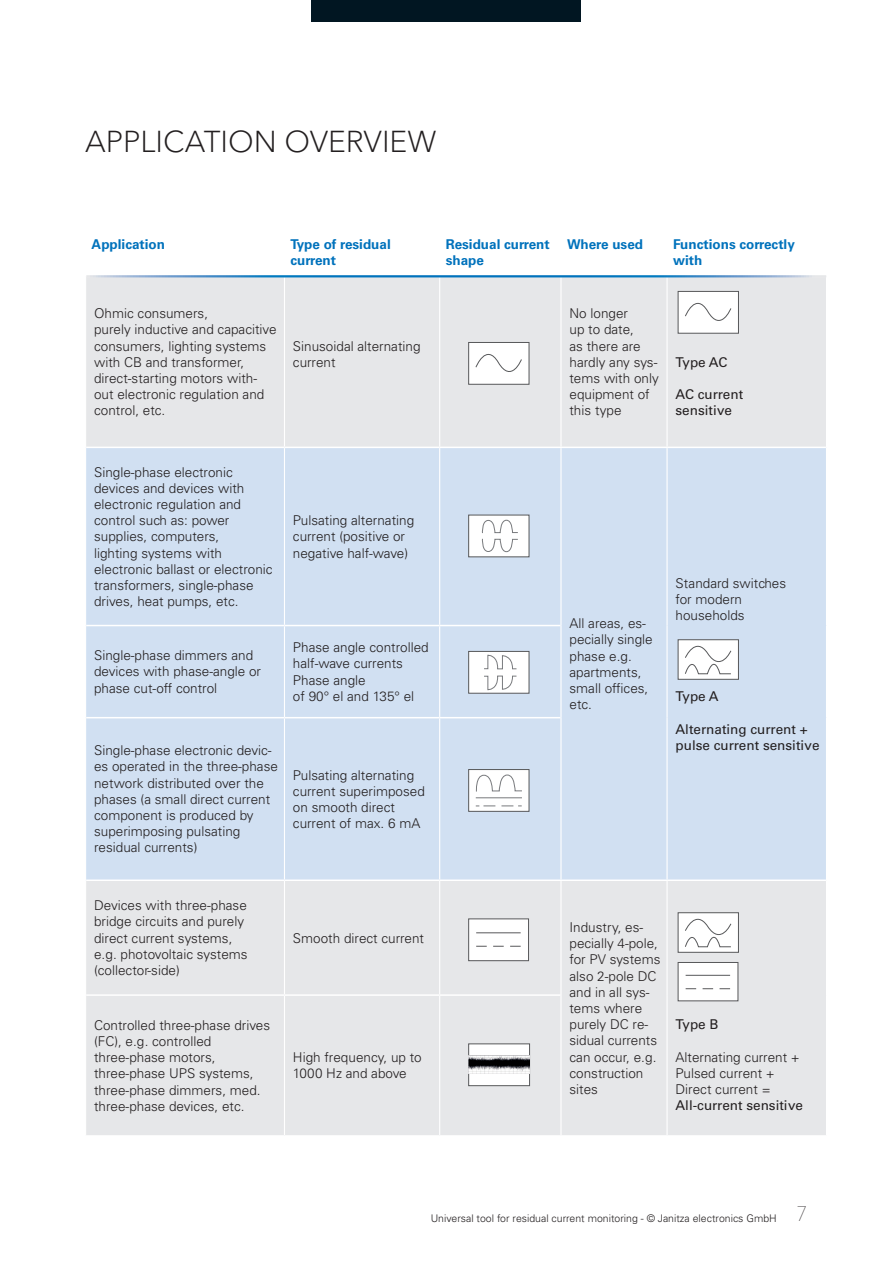
<style>
.page{position:relative;width:893px;height:1263px;background:#fff}
.page>*{position:absolute;margin:0;border:0;box-sizing:border-box;transform-origin:0 0}
.t1{font:300 30px "Avenir Next LT Pro";color:#231f20}
.t2{font:300 13.5px/16.2px "Univers LT Std";color:#231f20}
.t3{font:13.5px/16.2px "Univers LT Std";color:#231f20}
.t4{font:700 13.5px/16.2px "Univers LT Std";color:#0072bc}
.t5{font:300 10.5px "Univers LT Std";color:#231f20}
.s1{font-family:"Avenir Next LT Pro";font-weight:200;font-size:21px}
</style>
<div class="page">
<div style="left:312px;top:0;width:269px;height:21px;background:#011622"></div>
<div style="left:86px;top:277px;width:740px;height:858px;background:#e6e7e9"></div>
<div style="left:86px;top:448px;width:740px;height:431px;background:#d1e0f2"></div>
<hr style="left:284px;top:277px;width:1px;height:170px;background:#fff">
<hr style="left:439px;top:277px;width:1px;height:170px;background:#fff">
<hr style="left:560px;top:277px;width:2px;height:170px;background:#fff">
<hr style="left:666px;top:277px;width:2px;height:170px;background:#fff">
<hr style="left:284px;top:448px;width:1px;height:177px;background:#fff">
<hr style="left:439px;top:448px;width:1px;height:177px;background:#fff">
<hr style="left:560px;top:448px;width:2px;height:177px;background:#fff">
<hr style="left:666px;top:448px;width:2px;height:177px;background:#fff">
<hr style="left:666px;top:625px;width:2px;height:93px;background:#fff">
<hr style="left:666px;top:718px;width:2px;height:161px;background:#fff">
<hr style="left:284px;top:626px;width:1px;height:91px;background:#fff">
<hr style="left:439px;top:626px;width:1px;height:91px;background:#fff">
<hr style="left:560px;top:625px;width:2px;height:93px;background:#fff">
<hr style="left:284px;top:718px;width:1px;height:161px;background:#fff">
<hr style="left:439px;top:718px;width:1px;height:161px;background:#fff">
<hr style="left:560px;top:718px;width:2px;height:161px;background:#fff">
<hr style="left:284px;top:881px;width:1px;height:113px;background:#fff">
<hr style="left:439px;top:881px;width:1px;height:113px;background:#fff">
<hr style="left:560px;top:881px;width:2px;height:114px;background:#fff">
<hr style="left:666px;top:881px;width:2px;height:114px;background:#fff">
<hr style="left:666px;top:995px;width:2px;height:140px;background:#fff">
<hr style="left:284px;top:996px;width:1px;height:139px;background:#fff">
<hr style="left:439px;top:996px;width:1px;height:139px;background:#fff">
<hr style="left:560px;top:995px;width:2px;height:140px;background:#fff">
<hr style="left:86px;top:447px;width:198px;height:1px;background:#fff">
<hr style="left:284px;top:447px;width:156px;height:1px;background:#fff">
<hr style="left:440px;top:447px;width:121px;height:1px;background:#fff">
<hr style="left:561px;top:447px;width:106px;height:1px;background:#fff">
<hr style="left:667px;top:447px;width:159px;height:1px;background:#fff">
<hr style="left:86px;top:625px;width:198px;height:1px;background:#fff">
<hr style="left:284px;top:625px;width:156px;height:1px;background:#fff">
<hr style="left:440px;top:625px;width:120px;height:1px;background:#fff">
<hr style="left:86px;top:717px;width:198px;height:1px;background:#fff">
<hr style="left:284px;top:717px;width:156px;height:1px;background:#fff">
<hr style="left:440px;top:717px;width:120px;height:1px;background:#fff">
<hr style="left:86px;top:879px;width:198px;height:2px;background:#fff">
<hr style="left:284px;top:879px;width:156px;height:2px;background:#fff">
<hr style="left:440px;top:879px;width:121px;height:2px;background:#fff">
<hr style="left:561px;top:879px;width:106px;height:2px;background:#fff">
<hr style="left:667px;top:879px;width:159px;height:2px;background:#fff">
<hr style="left:86px;top:994px;width:198px;height:2px;background:#fff">
<hr style="left:284px;top:994px;width:156px;height:2px;background:#fff">
<hr style="left:440px;top:994px;width:120px;height:2px;background:#fff">
<div style="left:678px;top:291px;width:61px;height:43px;background:#fff;border:1px solid #57585a"></div>
<svg style="left:685px;top:291px;width:47px;height:43px"></svg>
<div style="left:678px;top:639px;width:61px;height:41px;background:#fff;border:1px solid #57585a"></div>
<svg style="left:685px;top:635px;width:47px;height:39px"></svg>
<div style="left:678px;top:912px;width:61px;height:41px;background:#fff;border:1px solid #57585a"></div>
<svg style="left:685px;top:908px;width:47px;height:39px"></svg>
<div style="left:678px;top:962px;width:60px;height:39px;background:#fff;border:1px solid #57585a"></div>
<hr style="left:686px;top:975px;width:44px;height:1px;background:#57585a">
<div style="left:468px;top:342px;width:61px;height:43px;background:#fff;border:1px solid #57585a"></div>
<svg style="left:475px;top:342px;width:47px;height:43px"></svg>
<div style="left:468px;top:918px;width:61px;height:43px;background:#fff;border:1px solid #57585a"></div>
<hr style="left:476px;top:932px;width:45px;height:1px;background:#57585a">
<div style="left:468px;top:515px;width:61px;height:42px;background:#fff;border:1px solid #57585a"></div>
<svg style="left:482px;top:519px;width:36px;height:33px"></svg>
<div style="left:468px;top:651px;width:61px;height:43px;background:#fff;border:1px solid #57585a"></div>
<svg style="left:484px;top:654px;width:33px;height:36px"></svg>
<div style="left:468px;top:769px;width:61px;height:43px;background:#fff;border:1px solid #57585a"></div>
<hr style="left:476px;top:797px;width:46px;height:1px;background:#787a7d">
<svg style="left:475px;top:774px;width:47px;height:18px"></svg>
<svg style="left:476px;top:805px;width:19px;height:1px"></svg>
<svg style="left:501px;top:805px;width:21px;height:1px"></svg>
<div style="left:468px;top:1043px;width:62px;height:43px;background:#fff;border:1px solid #57585a"></div>
<img style="left:468px;top:1056px;width:61px;height:17px">
<h1 class="t1" style="left:85px;top:124px;width:353px">APPLICATION OVERVIEW</h1>
<p class="t4" style="left:92px;top:236px;width:75px">Application</p>
<p class="t4" style="left:290px;top:236px;width:102px">Type of residual current</p>
<p class="t4" style="left:446px;top:236px;width:106px">Residual current shape</p>
<p class="t4" style="left:567px;top:236px;width:78px">Where used</p>
<p class="t4" style="left:673px;top:236px;width:123px">Functions correctly with</p>
<p class="t2" style="left:94px;top:305px;width:184px">Ohmic consumers,<br>purely inductive and capacitive consumers, lighting systems with CB and transformer, direct-starting motors with&shy;out electronic regulation and control, etc.</p>
<p class="t2" style="left:293px;top:338px;width:129px">Sinusoidal alternating current</p>
<p class="t2" style="left:569px;top:305px;width:91px">No longer<br>up to date,<br>as there are hardly any sys&shy;tems with only equipment of this type</p>
<p class="t3" style="left:676px;top:354px;width:53px">Type AC</p>
<p class="t3" style="left:676px;top:386px;width:69px">AC current sensitive</p>
<p class="t2" style="left:94px;top:464px;width:180px">Single-phase electronic devices and devices with electronic regulation and control such as: power supplies, computers,<br>lighting systems with electronic ballast or electronic transformers, single-phase drives, heat pumps, etc.</p>
<p class="t2" style="left:293px;top:512px;width:123px">Pulsating alternating current (positive or negative half-wave)</p>
<p class="t2" style="left:94px;top:647px;width:169px">Single-phase dimmers and devices with phase-angle or phase cut-off control</p>
<p class="t2" style="left:293px;top:639px;width:137px">Phase angle controlled half-wave currents<br>Phase angle<br>of 90° el and 135° el</p>
<p class="t2" style="left:94px;top:742px;width:185px">Single-phase electronic devic&shy;es operated in the three-phase network distributed over the phases (a small direct current component is produced by superimposing pulsating residual currents)</p>
<p class="t2" style="left:293px;top:767px;width:133px">Pulsating alternating current superimposed on smooth direct current of max. 6 mA</p>
<p class="t2" style="left:569px;top:615px;width:85px">All areas, es&shy;pecially single phase e.g. apartments, small offices, etc.</p>
<p class="t2" style="left:676px;top:575px;width:112px">Standard switches for modern households</p>
<p class="t3" style="left:676px;top:688px;width:45px">Type A</p>
<p class="t3" style="left:676px;top:721px;width:145px">Alternating current + pulse current sensitive</p>
<p class="t2" style="left:94px;top:897px;width:155px">Devices with three-phase bridge circuits and purely direct current systems, e.g. photovoltaic systems (collector-side)</p>
<p class="t2" style="left:94px;top:1017px;width:178px">Controlled three-phase drives (FC), e.g. controlled three-phase motors, three-phase UPS systems, three-phase dimmers, med. three-phase devices, etc.</p>
<p class="t2" style="left:293px;top:930px;width:133px">Smooth direct current</p>
<p class="t2" style="left:569px;top:919px;width:92px">Industry, es&shy;pecially 4-pole, for PV systems also 2-pole DC and in all sys&shy;tems where purely DC re&shy;sidual currents can occur, e.g. construction sites</p>
<p class="t2" style="left:293px;top:1049px;width:130px">High frequency, up to<br>1000 Hz and above</p>
<p class="t3" style="left:676px;top:1016px;width:44px">Type B</p>
<p class="t2" style="left:676px;top:1049px;width:126px">Alternating current +<br>Pulsed current +<br>Direct current =</p>
<p class="t3" style="left:676px;top:1097px;width:129px">All-current sensitive</p>
<p class="t5" style="left:431px;top:1211px;width:379px">Universal tool for residual current monitoring - © Janitza electronics GmbH <span class="s1">7</span></p>
</div>
